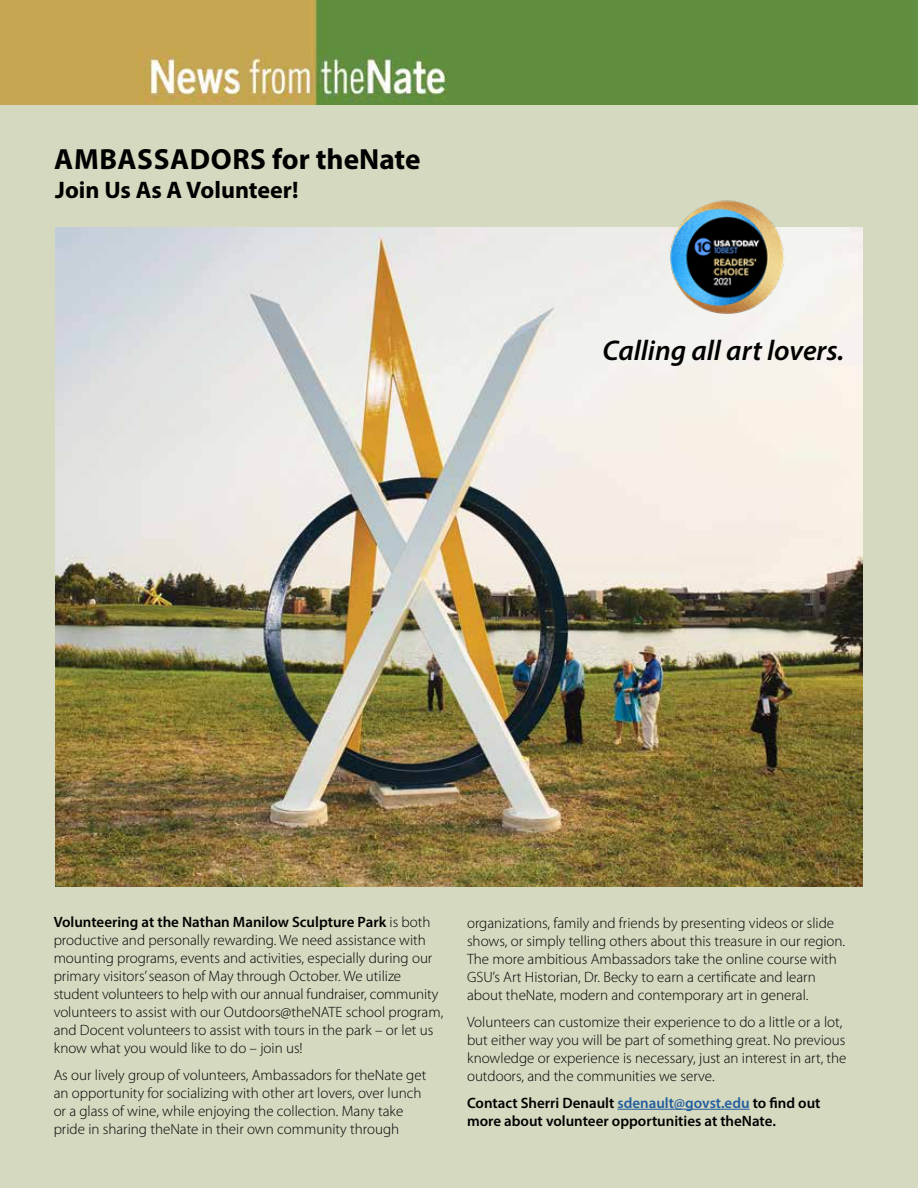
<style>
.page{position:relative;width:918px;height:1188px;background:#fff}
.page>*{position:absolute;margin:0;border:0;box-sizing:border-box;transform-origin:0 0}
.t1{font:700 29.25px "Myriad Pro";letter-spacing:.02em;color:#000}
.t2{font:italic 600 28.5px "Myriad Pro";color:#000}
.t3{font:700 24px "Myriad Pro";color:#000}
.t4{font:300 15px/18px "Myriad Pro";color:#000}
.t5{font:600 15px/18px "Myriad Pro";color:#000}
.s1{font-weight:600}
.s2{color:#215e9e}
</style>
<div class="page">
<div style="left:0;top:104px;width:918px;height:1084px;background:#d5d9c0"></div>
<img style="left:0;top:0;width:918px;height:104px">
<img style="left:55px;top:227px;width:808px;height:660px">
<img style="left:655px;top:200px;width:137px;height:125px">
<hr style="left:617px;top:1109px;width:133px;height:1px;background:#215e9e">
<h1 class="t1" style="left:54px;top:140px;width:368px">AMBASSADORS for theNate</h1>
<h3 class="t3" style="left:55px;top:174px;width:245px">Join Us As A Volunteer!</h3>
<h2 class="t2" style="left:602px;top:332px;width:243px">Calling all art lovers.</h2>
<p class="t4" style="left:54px;top:913px;width:391px"><span class="s1">Volunteering at the Nathan Manilow Sculpture Park</span> is both productive and personally rewarding. We need assistance with mounting programs, events and activities, especially during our primary visitors’ season of May through October. We utilize student volunteers to help with our annual fundraiser, community volunteers to assist with our Outdoors@theNATE school program, and Docent volunteers to assist with tours in the park – or let us know what you would like to do – join us!</p>
<p class="t4" style="left:54px;top:1066px;width:374px">As our lively group of volunteers, Ambassadors for theNate get an opportunity for socializing with other art lovers, over lunch or a glass of wine, while enjoying the collection. Many take pride in sharing theNate in their own community through</p>
<p class="t4" style="left:467px;top:914px;width:380px">organizations, family and friends by presenting videos or slide shows, or simply telling others about this treasure in our region.<br>The more ambitious Ambassadors take the online course with GSU’s Art Historian, Dr. Becky to earn a certificate and learn about theNate, modern and contemporary art in general.</p>
<p class="t4" style="left:467px;top:1013px;width:381px">Volunteers can customize their experience to do a little or a lot, but either way you will be part of something great. No previous knowledge or experience is necessary, just an interest in art, the outdoors, and the communities we serve.</p>
<p class="t5" style="left:467px;top:1093px;width:355px">Contact Sherri Denault <span class="s2">sdenault@govst.edu</span> to find out more about volunteer opportunities at theNate.</p>
</div>
